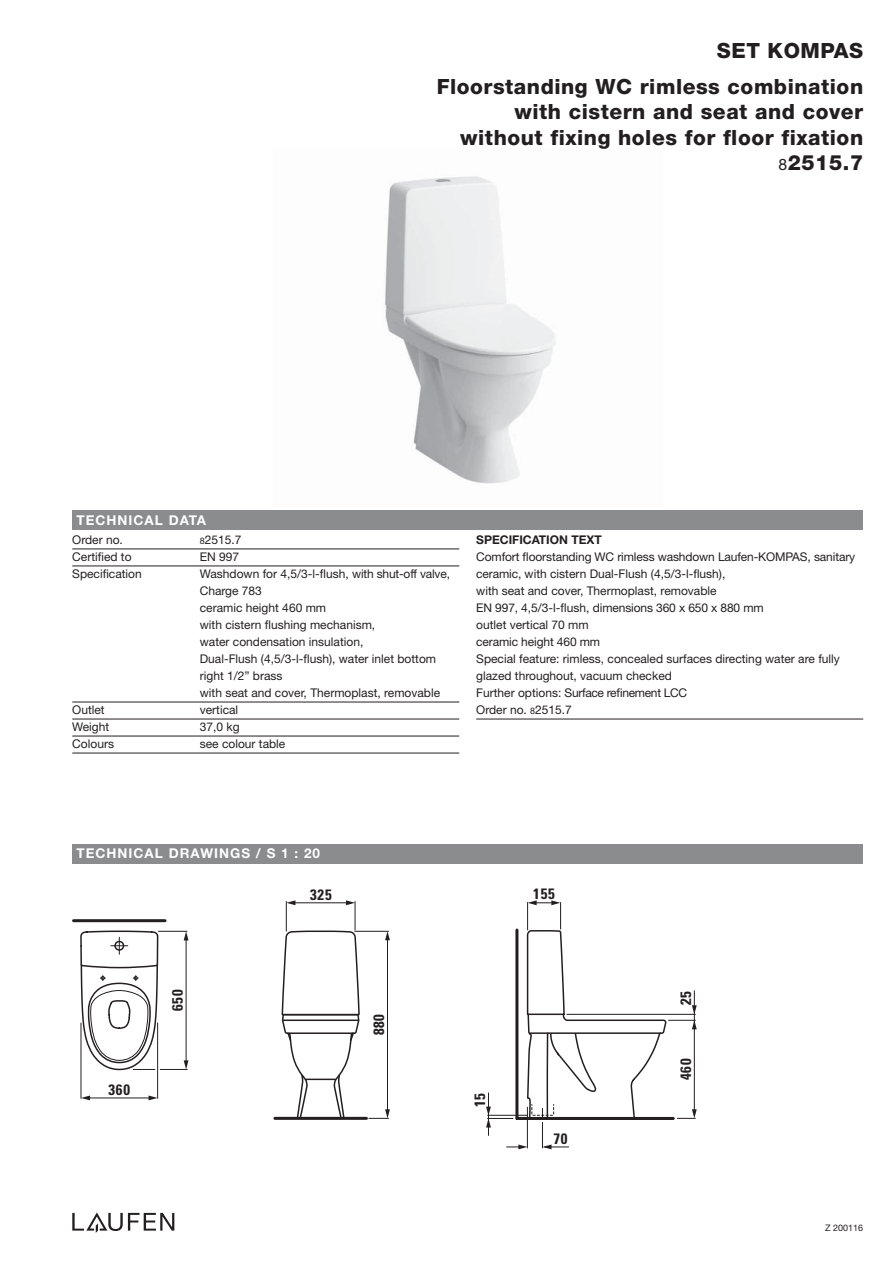
<style>
.page{position:relative;width:893px;height:1263px;background:#fff}
.page>*{position:absolute;margin:0;border:0;box-sizing:border-box;transform-origin:0 0}
.t1{font:800 21px/25.5px "Helvetica Neue";letter-spacing:.025em;color:#231f20;text-align:right}
.t2{font:700 condensed 15px "Univers";letter-spacing:.05em;color:#231f20}
.t3{font:700 13.5px "Helvetica Neue";letter-spacing:.075em;color:#fff}
.t4{font:12px/17px "Helvetica Neue";color:#231f20}
.t5{font:700 12px "Helvetica Neue";color:#231f20}
.t6{font:9px "Helvetica Neue";color:#231f20}
.s1{font-weight:400;font-size:15.75px}
.s2{font-size:9px}
</style>
<div class="page">
<div style="left:72px;top:844px;width:791px;height:19px;background:#8a8c8e"></div>
<div style="left:72px;top:510px;width:791px;height:19px;background:#8a8c8e"></div>
<svg style="left:72px;top:1212px;width:102px;height:21px"></svg>
<svg style="left:80px;top:930px;width:109px;height:153px"></svg>
<hr style="left:186px;top:939px;width:1px;height:122px;background:#231f20">
<hr style="left:81px;top:1023px;width:1px;height:75px;background:#231f20">
<hr style="left:157px;top:1023px;width:1px;height:75px;background:#231f20">
<svg style="left:81px;top:1095px;width:9px;height:5px"></svg>
<svg style="left:149px;top:1095px;width:9px;height:5px"></svg>
<hr style="left:89px;top:1098px;width:60px;height:1px;background:#231f20">
<hr style="left:74px;top:919px;width:91px;height:3px;background:#231f20">
<svg style="left:281px;top:900px;width:80px;height:217px"></svg>
<hr style="left:295px;top:902px;width:52px;height:1px;background:#231f20">
<svg style="left:369px;top:1109px;width:21px;height:10px"></svg>
<svg style="left:385px;top:932px;width:5px;height:8px"></svg>
<hr style="left:387px;top:938px;width:1px;height:173px;background:#231f20">
<hr style="left:355px;top:931px;width:34px;height:1px;background:#231f20">
<hr style="left:275px;top:1117px;width:91px;height:3px;background:#231f20">
<svg style="left:486px;top:900px;width:211px;height:250px"></svg>
<hr style="left:527px;top:1107px;width:1px;height:41px;background:#231f20">
<img style="left:385px;top:176px;width:171px;height:308px">
<hr style="left:72px;top:549px;width:387px;height:1px;background:#231f20">
<hr style="left:72px;top:566px;width:387px;height:1px;background:#231f20">
<hr style="left:72px;top:702px;width:387px;height:1px;background:#231f20">
<hr style="left:72px;top:719px;width:387px;height:1px;background:#231f20">
<hr style="left:72px;top:736px;width:387px;height:1px;background:#231f20">
<hr style="left:72px;top:753px;width:387px;height:1px;background:#231f20">
<hr style="left:476px;top:719px;width:387px;height:1px;background:#231f20">
<h1 class="t1" style="left:717px;top:39px;width:148px">SET KOMPAS</h1>
<p class="t3" style="left:77px;top:515px;width:131px">TECHNICAL DATA</p>
<h1 class="t1" style="left:437px;top:75px;width:428px">Floorstanding WC rimless combination with cistern and seat and cover without fixing holes for floor fixation<br><span class="s1">8</span>2515.7</h1>
<p class="t4" style="left:72px;top:533px;width:52px">Order no.</p>
<p class="t4" style="left:200px;top:533px;width:43px"><span class="s2">8</span>2515.7</p>
<p class="t4" style="left:72px;top:550px;width:61px">Certified to</p>
<p class="t4" style="left:200px;top:550px;width:41px">EN 997</p>
<p class="t4" style="left:72px;top:567px;width:71px">Specification</p>
<p class="t4" style="left:200px;top:567px;width:252px">Washdown for 4,5/3-l-flush, with shut-off valve,<br>Charge 783<br>ceramic height 460 mm<br>with cistern flushing mechanism,<br>water condensation insulation,<br>Dual-Flush (4,5/3-l-flush), water inlet bottom right 1/2” brass<br>with seat and cover, Thermoplast, removable</p>
<p class="t4" style="left:72px;top:703px;width:34px">Outlet</p>
<p class="t4" style="left:200px;top:703px;width:40px">vertical</p>
<p class="t4" style="left:72px;top:720px;width:38px">Weight</p>
<p class="t4" style="left:200px;top:720px;width:41px">37,0 kg</p>
<p class="t4" style="left:72px;top:737px;width:43px">Colours</p>
<p class="t4" style="left:200px;top:737px;width:87px">see colour table</p>
<p class="t5" style="left:476px;top:536px;width:127px">SPECIFICATION TEXT</p>
<p class="t4" style="left:476px;top:550px;width:380px">Comfort floorstanding WC rimless washdown Laufen-KOMPAS, sanitary ceramic, with cistern Dual-Flush (4,5/3-l-flush),<br>with seat and cover, Thermoplast, removable<br>EN 997, 4,5/3-l-flush, dimensions 360 x 650 x 880 mm<br>outlet vertical 70 mm<br>ceramic height 460 mm<br>Special feature: rimless, concealed surfaces directing water are fully glazed throughout, vacuum checked<br>Further options: Surface refinement LCC<br>Order no. <span class="s2">8</span>2515.7</p>
<p class="t3" style="left:77px;top:849px;width:245px">TECHNICAL DRAWINGS / S 1 : 20</p>
<p class="t2" style="left:109px;top:1084px;width:23px">360</p>
<p class="t2" style="left:172px;top:1011px;width:23px;rotate:-90deg">650</p>
<p class="t2" style="left:310px;top:889px;width:23px">325</p>
<p class="t2" style="left:373px;top:1035px;width:23px;rotate:-90deg">880</p>
<p class="t2" style="left:533px;top:888px;width:23px">155</p>
<p class="t2" style="left:474px;top:1107px;width:16px;rotate:-90deg">15</p>
<p class="t2" style="left:553px;top:1133px;width:16px">70</p>
<p class="t2" style="left:680px;top:1005px;width:16px;rotate:-90deg">25</p>
<p class="t2" style="left:680px;top:1080px;width:23px;rotate:-90deg">460</p>
<p class="t6" style="left:825px;top:1224px;width:40px">Z 200116</p>
</div>
